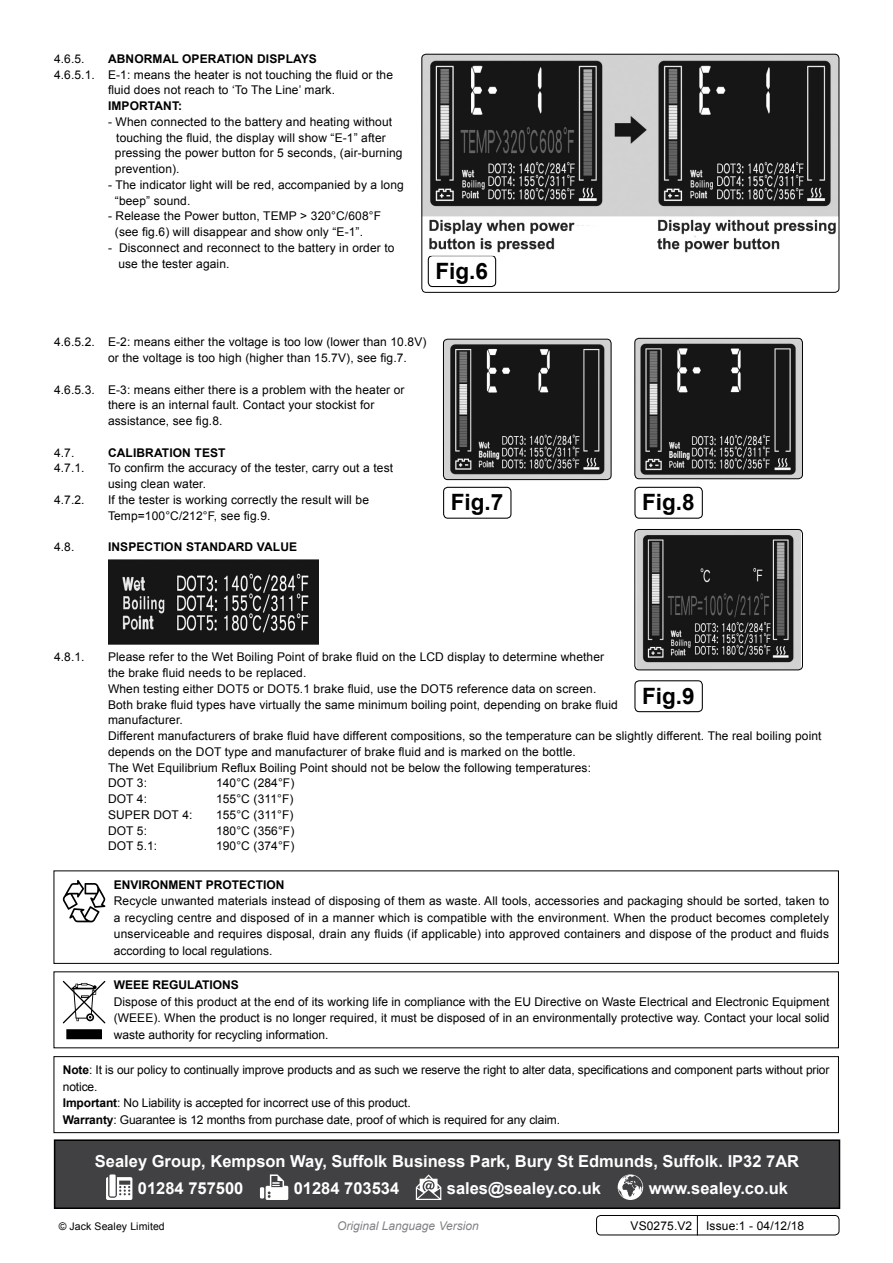
<style>
.page{position:relative;width:893px;height:1263px;background:#fff}
.page>*{position:absolute;margin:0;border:0;box-sizing:border-box;transform-origin:0 0}
.t1{font:700 22.5px "Arial";color:#000}
.t2{font:700 16.5px/26.7px "Arial";color:#fff}
.t3{font:12px/15.8px "Arial";letter-spacing:.01em;color:#000}
.t4{font:12px/16.5px "Arial";letter-spacing:-.01em;color:#000}
.t5{font:700 12px "Arial";letter-spacing:.01em;color:#000}
.t6{font:italic 12px "Arial";color:#808285}
.t7{font:10.5px "Arial";letter-spacing:.01em;color:#000}
.s1{font-weight:700}
</style>
<div class="page">
<div style="left:428px;top:255px;width:68px;height:32px;border:1px solid #000;border-radius:4px"></div>
<div style="left:443px;top:487px;width:68px;height:32px;border:1px solid #000;border-radius:4px"></div>
<div style="left:634px;top:487px;width:69px;height:32px;border:1px solid #000;border-radius:4px"></div>
<div style="left:634px;top:680px;width:69px;height:32px;border:1px solid #000;border-radius:4px"></div>
<img style="left:443px;top:339px;width:168px;height:141px">
<div style="left:443px;top:339px;width:168px;height:141px;border:1px solid #000;border-radius:4px"></div>
<img style="left:636px;top:531px;width:165px;height:137px">
<div style="left:634px;top:529px;width:169px;height:141px;border:1px solid #000;border-radius:4px"></div>
<img style="left:636px;top:338px;width:166px;height:141px">
<div style="left:634px;top:338px;width:169px;height:141px;border:1px solid #000;border-radius:4px"></div>
<img style="left:109px;top:559px;width:209px;height:86px">
<div style="left:55px;top:1140px;width:784px;height:68px;background:#414042"></div>
<svg style="left:106px;top:1177px;width:26px;height:23px"></svg>
<div style="left:109px;top:1174px;width:7px;height:22px;background:#fff"></div>
<hr style="left:260px;top:1187px;width:4px;height:11px;background:#fff">
<svg style="left:266px;top:1174px;width:22px;height:26px"></svg>
<svg style="left:416px;top:1174px;width:25px;height:26px"></svg>
<svg style="left:618px;top:1174px;width:25px;height:26px"></svg>
<div style="left:54px;top:1139px;width:786px;height:70px;border:2px solid #000"></div>
<div style="left:54px;top:1056px;width:785px;height:77px;border:1px solid #000"></div>
<div style="left:54px;top:870px;width:785px;height:94px;border:1px solid #000"></div>
<svg style="left:63px;top:880px;width:42px;height:42px"></svg>
<div style="left:67px;top:1030px;width:34px;height:8px;background:#000"></div>
<div style="left:66px;top:1029px;width:36px;height:10px;border:2px solid #000"></div>
<svg style="left:63px;top:981px;width:42px;height:42px"></svg>
<img style="left:422px;top:54px;width:417px;height:202px">
<div style="left:421px;top:54px;width:418px;height:239px;border:1px solid #000;border-radius:4px"></div>
<div style="left:596px;top:1215px;width:243px;height:20px;border:1px solid #000;border-radius:4px"></div>
<svg style="left:697px;top:1215px;width:1px;height:20px"></svg>
<p class="t3" style="left:54px;top:51px;width:32px">4.6.5.</p>
<p class="t5" style="left:108px;top:51px;width:101px">ABNORMAL OPERA</p>
<p class="t5" style="left:225px;top:51px;width:94px">TION DISPLAYS</p>
<p class="t3" style="left:54px;top:67px;width:341px;text-align:center">4.6.5.1. E-1: means the heater is not touching the fluid or the fluid does not reach to ‘To The Line’ mark.</p>
<p class="t5" style="left:108px;top:98px;width:76px">IMPORTANT:</p>
<p class="t3" style="left:115px;top:114px;width:289px;text-indent:-7px">- When connected to the battery and heating without touching the fluid, the display will show “E-1” after pressing the power button for 5 seconds, (air-burning prevention).</p>
<p class="t3" style="left:115px;top:177px;width:290px;text-indent:-7px">- The indicator light will be red, accompanied by a long “beep” sound.</p>
<p class="t3" style="left:108px;top:208px;width:172px">- Release the Power button, TEMP</p>
<p class="t3" style="left:115px;top:208px;width:268px;text-indent:185px">&gt; 320°C/608°F (see fig.6) will disappear and show only “E-1”.</p>
<p class="t3" style="left:118px;top:240px;width:278px;text-indent:-10px">- Disconnect and reconnect to the battery in order to use the tester again.</p>
<h1 class="t1" style="left:435px;top:256px;width:54px">Fig.6</h1>
<p class="t3" style="left:108px;top:334px;width:320px;text-indent:-54px">4.6.5.2. E-2: means either the voltage is too low (lower than 10.8V) or the voltage is too high (higher than 15.7V), see fig.7.</p>
<p class="t3" style="left:108px;top:382px;width:298px;text-indent:-54px">4.6.5.3. E-3: means either there is a problem with the heater or there is an internal fault. Contact your stockist for assistance, see fig.8.</p>
<p class="t3" style="left:54px;top:445px;width:22px">4.7.</p>
<p class="t5" style="left:108px;top:444px;width:18px">CALIBRA</p>
<p class="t5" style="left:162px;top:444px;width:65px">TION TEST</p>
<p class="t3" style="left:54px;top:460px;width:32px">4.7.1.</p>
<p class="t3" style="left:108px;top:460px;width:287px">To confirm the accuracy of the tester, carry out a test using clean water.</p>
<p class="t3" style="left:54px;top:492px;width:41px">4.7.2. I</p>
<p class="t3" style="left:108px;top:492px;width:262px">f the tester is working correctly the result will be<br>Temp=100°C/212°F, see fig.9.</p>
<p class="t3" style="left:54px;top:539px;width:22px">4.8.</p>
<p class="t5" style="left:108px;top:539px;width:120px">INSPECTION STANDARD</p>
<p class="t5" style="left:257px;top:539px;width:17px">VALUE</p>
<h1 class="t1" style="left:451px;top:487px;width:54px">Fig.7</h1>
<h1 class="t1" style="left:642px;top:487px;width:54px">Fig.8</h1>
<p class="t3" style="left:54px;top:649px;width:32px">4.8.1.</p>
<p class="t3" style="left:108px;top:649px;width:715px">Please refer to the Wet Boiling Point of brake fluid on the LCD display to determine whether<br>the brake fluid needs to be replaced.<br>When testing either DOT5 or DOT5.1 brake fluid, use the DOT5 reference data on screen.<br>Both brake fluid types have virtually the same minimum boiling point, depending on brake fluid<br>manufacturer.<br>Different manufacturers of brake fluid have different compositions, so the temperature can be slightly different. The real boiling point depends on the DOT type and manufacturer of brake fluid and is marked on the bottle.<br>The Wet Equilibrium Reflux Boiling Point should not be below the following temperatures:</p>
<p class="t3" style="left:54px;top:775px;width:25px">DO</p>
<p class="t3" style="left:126px;top:775px;width:22px">T 3:</p>
<p class="t3" style="left:216px;top:775px;width:80px">140°C (284°F)</p>
<p class="t3" style="left:54px;top:791px;width:25px">DO</p>
<p class="t3" style="left:126px;top:791px;width:22px">T 4:</p>
<p class="t3" style="left:216px;top:791px;width:79px">155°C (311°F)</p>
<p class="t3" style="left:54px;top:807px;width:32px">S</p>
<p class="t3" style="left:116px;top:807px;width:18px">UPER</p>
<p class="t3" style="left:153px;top:807px;width:41px">DOT 4:</p>
<p class="t3" style="left:216px;top:807px;width:79px">155°C (311°F)</p>
<p class="t3" style="left:54px;top:823px;width:25px">DO</p>
<p class="t3" style="left:126px;top:823px;width:22px">T 5:</p>
<p class="t3" style="left:216px;top:823px;width:80px">180°C (356°F)</p>
<p class="t3" style="left:108px;top:838px;width:51px">DOT 5.1:</p>
<p class="t3" style="left:216px;top:838px;width:80px">190°C (374°F)</p>
<h1 class="t1" style="left:642px;top:681px;width:54px">Fig.9</h1>
<p class="t5" style="left:114px;top:876px;width:9px">Env</p>
<p class="t5" style="left:139px;top:876px;width:146px">ironm ent Protection</p>
<p class="t3" style="left:114px;top:893px;width:717px;line-height:16.5px;text-align:justify">Recycle unwanted materials instead of disposing of them as waste. All tools, accessories and packaging should be sorted, taken to a recycling centre and disposed of in a manner which is compatible with the environment. When the product becomes completely unserviceable and requires disposal, drain any fluids (if applicable) into approved containers and dispose of the product and fluids according to local regulations.</p>
<p class="t5" style="left:114px;top:977px;width:118px">Weee Regulations</p>
<p class="t3" style="left:114px;top:993px;width:717px;line-height:16.5px">Dispose of this product at the end of its working life in compliance with the EU Directive on Waste Electrical and Electronic Equipment (WEEE</p>
<p class="t3" style="left:114px;top:1010px;width:717px;line-height:16.5px;text-indent:40px">). When the product is no longer required, it must be disposed of in an environmentally protective way. Contact your local solid waste authority for recycling information.</p>
<p class="t4" style="left:63px;top:1062px;width:768px"><span class="s1">Note</span>: It is our policy to continually improve products and as such we reserve the right to alter data, specifications and component parts without prior notice.<br><span class="s1">Important</span>: No Liability is accepted for incorrect use of this product.<br><span class="s1">Warranty</span>: Guarantee is 12 months from purchase date, proof of which is required for any claim.</p>
<h2 class="t2" style="left:138px;top:1148px;width:651px;text-indent:-43px">Sealey Group, Kempson Way, Suffolk Business Park, Bury St Edmunds, Suffolk. IP32 7AR<br>01284 757500</h2>
<h2 class="t2" style="left:294px;top:1175px;width:107px">01284 703534</h2>
<h2 class="t2" style="left:447px;top:1175px;width:156px">sales@sealey.co.uk</h2>
<h2 class="t2" style="left:649px;top:1175px;width:141px">www.sealey.co.uk</h2>
<p class="t7" style="left:59px;top:1219px;width:108px">© Jack Sealey Limited</p>
<p class="t6" style="left:337px;top:1217px;width:143px">Original Language Version</p>
<p class="t3" style="left:631px;top:1218px;width:175px">vS0275.V2 Issue:1 - 04/12/18</p>
</div>
